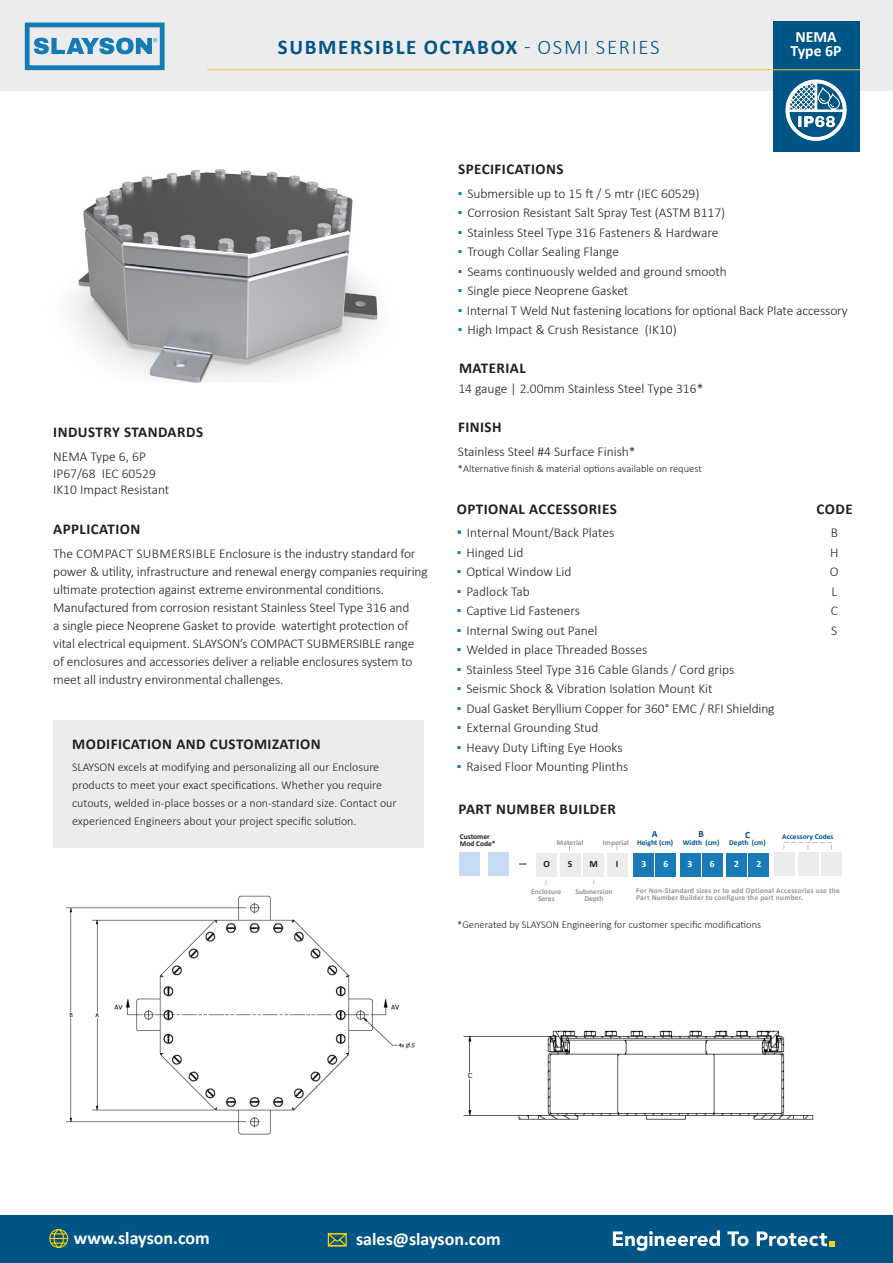
<style>
.page{position:relative;width:893px;height:1263px;background:#fff}
.page>*{position:absolute;margin:0;border:0;box-sizing:border-box;transform-origin:0 0}
.t1{font:700 21px "Calibri";letter-spacing:.08em;color:#005587}
.t2{font:700 18px "Calibri";color:#fff}
.t3{font:700 15.75px "Calibri";color:#fff}
.t4{font:700 15px "Calibri";letter-spacing:.03em;color:#231f20}
.Body{font:300 13.5px/18px "Calibri";letter-spacing:-.01em;color:#231f20}
.Body-2{font:300 12px/18px "Calibri";color:#231f20}
.Body-3{font:300 10.5px "Calibri";color:#231f20}
.t5{font:700 9.6px "Calibri";color:#fff}
.t6{font:700 9.6px "Calibri";color:#231f20}
.t7{font:700 9.6px "Calibri";color:#00497b}
.t8{font:700 7.5px/7.2px "Calibri";letter-spacing:.025em;color:#939598}
.t9{font:700 7.5px "Calibri";color:#005587}
.t10{font:700 7.5px "Calibri";color:#939598}
.t11{font:700 7.5px "Calibri";color:#231f20}
.s1{font-weight:300}
.s2{font-family:"Impact";font-weight:400;color:#197ab8}
.s3{font-family:"Impact";font-weight:400;font-size:15px;color:#197ab8}
</style>
<div class="page">
<div style="left:1px;top:0;width:892px;height:90px;background:#ececec"></div>
<div style="left:773px;top:22px;width:87px;height:130px;background:#005587"></div>
<img style="left:785px;top:79px;width:62px;height:62px">
<img style="left:463px;top:1030px;width:351px;height:90px">
<svg style="left:25px;top:23px;width:140px;height:47px"></svg>
<div style="left:0;top:1215px;width:893px;height:48px;background:#005587"></div>
<svg style="left:613px;top:1230px;width:107px;height:21px"></svg>
<svg style="left:727px;top:1231px;width:21px;height:15px"></svg>
<svg style="left:757px;top:1231px;width:78px;height:15px"></svg>
<svg style="left:49px;top:1229px;width:19px;height:19px"></svg>
<svg style="left:328px;top:1233px;width:19px;height:13px"></svg>
<div style="left:53px;top:720px;width:371px;height:127px;background:#ececec"></div>
<hr style="left:207px;top:69px;width:653px;height:1px;background:#ffc72c">
<img style="left:73px;top:169px;width:305px;height:214px">
<img style="left:66px;top:895px;width:349px;height:240px">
<div style="left:460px;top:852px;width:20px;height:24px;background:#c5dcf4"></div>
<div style="left:488px;top:852px;width:21px;height:24px;background:#c5dcf4"></div>
<div style="left:821px;top:852px;width:21px;height:24px;background:#ececec"></div>
<div style="left:774px;top:852px;width:21px;height:24px;background:#ececec"></div>
<div style="left:798px;top:852px;width:20px;height:24px;background:#ececec"></div>
<svg style="left:784px;top:842px;width:48px;height:7px"></svg>
<div style="left:633px;top:853px;width:21px;height:23px;background:#197ab8"></div>
<div style="left:656px;top:853px;width:20px;height:23px;background:#197ab8"></div>
<div style="left:680px;top:853px;width:20px;height:23px;background:#197ab8"></div>
<div style="left:702px;top:853px;width:20px;height:23px;background:#197ab8"></div>
<div style="left:726px;top:853px;width:21px;height:23px;background:#197ab8"></div>
<div style="left:748px;top:853px;width:21px;height:23px;background:#197ab8"></div>
<div style="left:536px;top:853px;width:21px;height:24px;background:#ececec"></div>
<div style="left:560px;top:853px;width:20px;height:24px;background:#ececec"></div>
<div style="left:583px;top:853px;width:21px;height:24px;background:#ececec"></div>
<div style="left:607px;top:853px;width:20px;height:24px;background:#ececec"></div>
<p class="t1" style="left:278px;top:32px;width:383px">SUBMERSIBLE OCTABOX <span class="s1">- OSMI SERIES</span></p>
<p class="t4" style="left:458px;top:158px;width:107px">SPECIFICATIONS</p>
<p class="t3" style="left:795px;top:26px;width:43px">NEMA</p>
<p class="t3" style="left:790px;top:39px;width:53px">Type 6P</p>
<p class="Body" style="left:458px;top:184px;width:243px"><span class="s2">▪</span> Submersible up to 15 ft / 5 mtr (IEC 60529)</p>
<p class="Body" style="left:458px;top:204px;width:269px"><span class="s2">▪</span> Corrosion Resistant Salt Spray Test (ASTM B117)</p>
<p class="Body" style="left:458px;top:223px;width:262px"><span class="s2">▪</span> Stainless Steel Type 316 Fasteners &amp; Hardware</p>
<p class="Body" style="left:458px;top:243px;width:163px"><span class="s2">▪</span> Trough Collar Sealing Flange</p>
<p class="Body" style="left:458px;top:262px;width:271px"><span class="s2">▪</span> Seams continuously welded and ground smooth</p>
<p class="Body" style="left:458px;top:282px;width:172px"><span class="s2">▪</span> Single piece Neoprene Gasket</p>
<p class="Body" style="left:458px;top:301px;width:391px"><span class="s2">▪</span> Internal T Weld Nut fastening locations for optional Back Plate accessory</p>
<p class="Body" style="left:458px;top:321px;width:220px"><span class="s2">▪</span> High Impact &amp; Crush Resistance (IK10)</p>
<p class="t4" style="left:53px;top:421px;width:151px">INDUSTRY STANDARDS</p>
<p class="Body" style="left:53px;top:448px;width:94px">NEMA Type 6, 6P</p>
<p class="Body" style="left:53px;top:464px;width:104px">IP67/68 IEC 60529</p>
<p class="Body" style="left:53px;top:481px;width:118px">IK10 Impact Resistant</p>
<p class="t4" style="left:53px;top:518px;width:89px">APPLICATION</p>
<p class="Body" style="left:53px;top:545px;width:376px">The COMPACT SUBMERSIBLE Enclosure is the industry standard for power &amp; utility, infrastructure and renewal energy companies requiring ultimate protection against extreme environmental conditions.</p>
<p class="Body" style="left:53px;top:599px;width:363px">Manufactured from corrosion resistant Stainless Steel Type 316 and a single piece Neoprene Gasket to provide watertight protection of vital electrical equipment. SLAYSON’s COMPACT SUBMERSIBLE range of enclosures and accessories deliver a reliable enclosures system to meet all industry environmental challenges.</p>
<p class="t4" style="left:72px;top:733px;width:250px">MODIFICATION AND CUSTOMIZATION</p>
<p class="Body-2" style="left:72px;top:758px;width:326px">SLAYSON excels at modifying and personalizing all our Enclosure products to meet your exact specifications. Whether you require cutouts, welded in-place bosses or a non-standard size. Contact our experienced Engineers about your project specific solution.</p>
<p class="t4" style="left:459px;top:357px;width:68px">MATERIAL</p>
<p class="Body" style="left:458px;top:379px;width:246px">14 gauge | 2.00mm Stainless Steel Type 316*</p>
<p class="t4" style="left:458px;top:417px;width:45px">FINISH</p>
<p class="Body" style="left:458px;top:442px;width:179px">Stainless Steel #4 Surface Finish*</p>
<p class="Body-3" style="left:458px;top:462px;width:245px">*Alternative finish &amp; material options available on request</p>
<p class="t4" style="left:457px;top:498px;width:161px">OPTIONAL ACCESSORIES</p>
<p class="t4" style="left:817px;top:498px;width:38px">CODE</p>
<p class="Body" style="left:831px;top:524px;width:9px">B</p>
<p class="Body" style="left:830px;top:543px;width:10px">H</p>
<p class="Body" style="left:830px;top:563px;width:10px">O</p>
<p class="Body" style="left:831px;top:582px;width:7px">L</p>
<p class="Body" style="left:831px;top:602px;width:9px">C</p>
<p class="Body" style="left:831px;top:621px;width:8px">S</p>
<p class="Body" style="left:457px;top:523px;width:159px"><span class="s3">▪</span> Internal Mount/Back Plates</p>
<p class="Body" style="left:457px;top:543px;width:68px"><span class="s2">▪</span> Hinged Lid</p>
<p class="Body" style="left:457px;top:562px;width:116px"><span class="s2">▪</span> Optical Window Lid</p>
<p class="Body" style="left:457px;top:582px;width:75px"><span class="s2">▪</span> Padlock Tab</p>
<p class="Body" style="left:457px;top:601px;width:125px"><span class="s2">▪</span> Captive Lid Fasteners</p>
<p class="Body" style="left:457px;top:621px;width:142px"><span class="s2">▪</span> Internal Swing out Panel</p>
<p class="Body" style="left:457px;top:640px;width:192px"><span class="s2">▪</span> Welded in place Threaded Bosses</p>
<p class="Body" style="left:457px;top:660px;width:279px"><span class="s2">▪</span> Stainless Steel Type 316 Cable Glands / Cord grips</p>
<p class="Body" style="left:457px;top:679px;width:257px"><span class="s2">▪</span> Seismic Shock &amp; Vibration Isolation Mount Kit</p>
<p class="Body" style="left:457px;top:699px;width:319px"><span class="s2">▪</span> Dual Gasket Beryllium Copper for 360° EMC / RFI Shielding</p>
<p class="Body" style="left:457px;top:718px;width:143px"><span class="s2">▪</span> External Grounding Stud</p>
<p class="Body" style="left:457px;top:738px;width:167px"><span class="s2">▪</span> Heavy Duty Lifting Eye Hooks</p>
<p class="Body" style="left:457px;top:757px;width:173px"><span class="s2">▪</span> Raised Floor Mounting Plinths</p>
<p class="t4" style="left:459px;top:798px;width:159px">PART NUMBER BUILDER</p>
<p class="t11" style="left:460px;top:831px;width:31px">Customer</p>
<p class="t11" style="left:460px;top:838px;width:37px">Mod Code*</p>
<p class="t10" style="left:557px;top:837px;width:28px">Material</p>
<p class="t10" style="left:603px;top:837px;width:27px">Imperial</p>
<p class="t7" style="left:652px;top:827px;width:7px">A</p>
<p class="t7" style="left:698px;top:827px;width:7px">B</p>
<p class="t7" style="left:745px;top:828px;width:7px">C</p>
<p class="t9" style="left:637px;top:837px;width:38px">Height (cm)</p>
<p class="t9" style="left:683px;top:837px;width:38px">Width (cm)</p>
<p class="t9" style="left:729px;top:837px;width:38px">Depth (cm)</p>
<p class="t9" style="left:782px;top:831px;width:53px">Accessory Codes</p>
<p class="t6" style="left:543px;top:857px;width:8px">O</p>
<p class="t6" style="left:568px;top:857px;width:6px">S</p>
<p class="t6" style="left:589px;top:857px;width:10px">M</p>
<p class="t6" style="left:616px;top:857px;width:4px">I</p>
<p class="t5" style="left:641px;top:857px;width:6px">3</p>
<p class="t5" style="left:663px;top:857px;width:6px">6</p>
<p class="t5" style="left:688px;top:857px;width:6px">3</p>
<p class="t5" style="left:710px;top:857px;width:6px">6</p>
<p class="t5" style="left:734px;top:857px;width:6px">2</p>
<p class="t5" style="left:756px;top:857px;width:6px">2</p>
<p class="t10" style="left:531px;top:886px;width:32px">Enclosure</p>
<p class="t8" style="left:538px;top:894px;width:18px">Seres</p>
<p class="t10" style="left:575px;top:886px;width:38px">Submersion</p>
<p class="t8" style="left:584px;top:894px;width:21px">Depth</p>
<p class="t8" style="left:636px;top:887px;width:205px">For Non-Standard sizes or to add Optional Accessories use the<br>Part Number Builder to configure the part number.</p>
<p class="Body-3" style="left:457px;top:918px;width:306px">*Generated by SLAYSON Engineering for customer specific modifications</p>
<p class="t2" style="left:74px;top:1225px;width:137px">www.slayson.com</p>
<p class="t2" style="left:356px;top:1226px;width:146px">sales@slayson.com</p>
</div>
